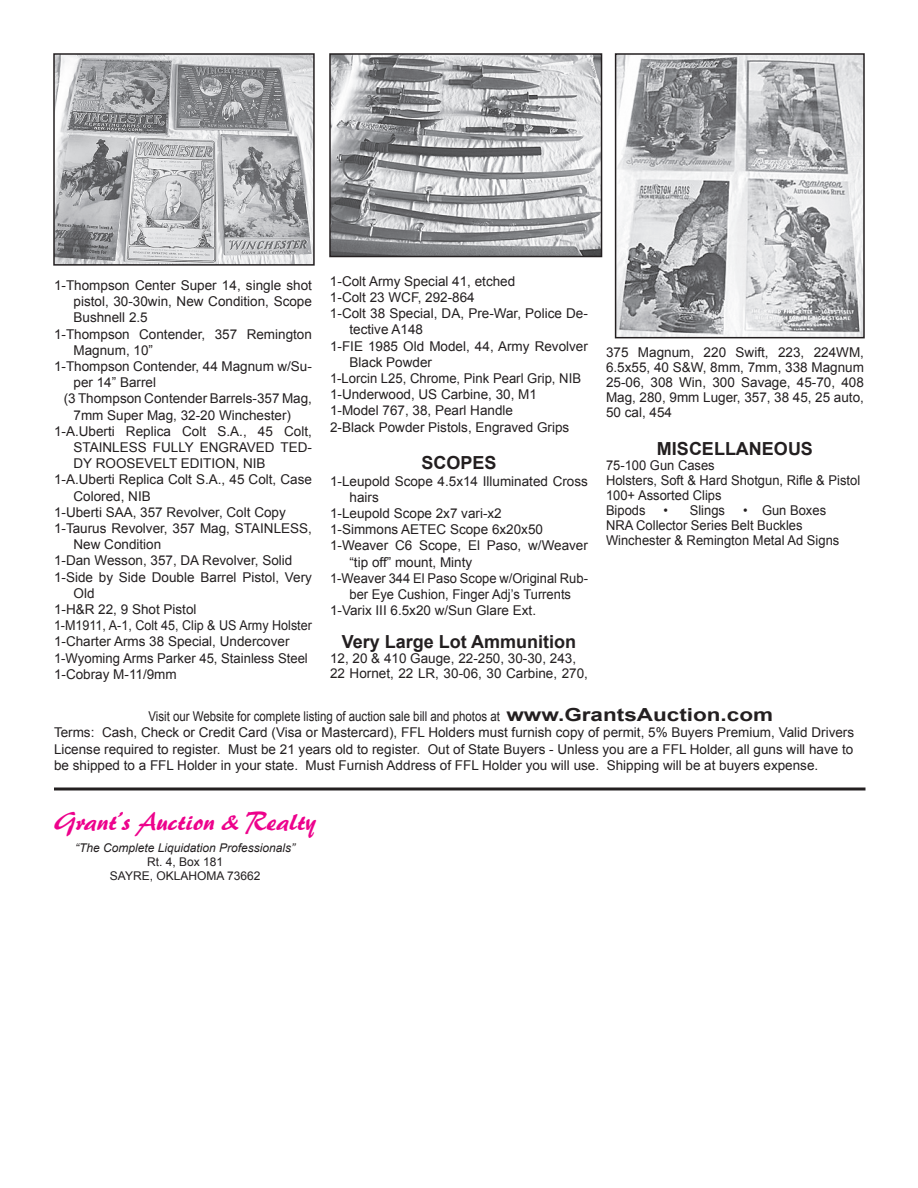
<style>
.page{position:relative;width:918px;height:1188px;background:#fff}
.page>*{position:absolute;margin:0;border:0;box-sizing:border-box;transform-origin:0 0}
.t1{font:27px "Palette D";color:#ed028c}
.t2{font:700 18px "Arial";color:#231f20}
.t3{font:13.5px/15px "Arial";color:#231f20}
.t4{font:13.5px/16.2px "Arial";color:#231f20;scale:.85 1}
.t5{font:13.5px/15px "Arial";color:#231f20;scale:.96 1}
.t6{font:13.5px "Arial";color:#231f20;scale:.93 1}
.t7{font:italic 12px "Arial";color:#231f20}
.t8{font:12px/14.4px "Arial";color:#231f20;text-align:center}
.s1{font-weight:700;font-size:18px}
</style>
<div class="page">
<hr style="left:54px;top:788px;width:812px;height:2px;background:#231f20">
<img style="left:56px;top:56px;width:256px;height:207px">
<div style="left:53px;top:53px;width:262px;height:213px;border:2px solid #231f20"></div>
<img style="left:618px;top:56px;width:244px;height:279px">
<div style="left:615px;top:53px;width:250px;height:285px;border:2px solid #231f20"></div>
<img style="left:332px;top:56px;width:267px;height:198px">
<div style="left:329px;top:53px;width:273px;height:204px;border:2px solid #231f20"></div>
<p class="t3" style="left:54px;top:278px;width:259px">1-Thompson Center Super 14, single shot</p>
<p class="t3" style="left:73px;top:294px;width:240px">pistol, 30-30win, New Condition, Scope</p>
<p class="t3" style="left:74px;top:310px;width:76px">Bushnell 2.5</p>
<p class="t3" style="left:54px;top:326px;width:259px">1-Thompson Contender, 357 Remington</p>
<p class="t3" style="left:74px;top:343px;width:81px">Magnum, 10”</p>
<p class="t3" style="left:54px;top:359px;width:259px">1-Thompson Contender, 44 Magnum w/Su-</p>
<p class="t3" style="left:74px;top:375px;width:84px">per 14” Barrel</p>
<p class="t3" style="left:64px;top:391px;width:250px">(3 Thompson Contender Barrels-357 Mag,</p>
<p class="t3" style="left:74px;top:407px;width:219px">7mm Super Mag, 32-20 Winchester)</p>
<p class="t3" style="left:54px;top:424px;width:259px">1-A.Uberti Replica Colt S.A., 45 Colt,</p>
<p class="t3" style="left:74px;top:440px;width:240px">STAINLESS FULLY ENGRAVED TED-</p>
<p class="t3" style="left:73px;top:456px;width:194px">DY ROOSEVELT EDITION, NIB</p>
<p class="t3" style="left:54px;top:472px;width:259px">1-A.Uberti Replica Colt S.A., 45 Colt, Case</p>
<p class="t3" style="left:74px;top:488px;width:79px">Colored, NIB</p>
<p class="t3" style="left:54px;top:505px;width:233px">1-Uberti SAA, 357 Revolver, Colt Copy</p>
<p class="t3" style="left:54px;top:521px;width:259px">1-Taurus Revolver, 357 Mag, STAINLESS,</p>
<p class="t3" style="left:74px;top:537px;width:89px">New Condition</p>
<p class="t3" style="left:54px;top:553px;width:240px">1-Dan Wesson, 357, DA Revolver, Solid</p>
<p class="t3" style="left:54px;top:569px;width:259px">1-Side by Side Double Barrel Pistol, Very</p>
<p class="t3" style="left:74px;top:586px;width:23px">Old</p>
<p class="t3" style="left:54px;top:602px;width:144px">1-H&amp;R 22, 9 Shot Pistol</p>
<p class="t6" style="left:54px;top:618px;width:279px">1-M1911, A-1, Colt 45, Clip &amp; US Army Holster</p>
<p class="t3" style="left:54px;top:634px;width:237px">1-Charter Arms 38 Special, Undercover</p>
<p class="t3" style="left:54px;top:650px;width:255px">1-Wyoming Arms Parker 45, Stainless Steel</p>
<p class="t3" style="left:54px;top:667px;width:124px">1-Cobray M-11/9mm</p>
<p class="t3" style="left:330px;top:274px;width:187px">1-Colt Army Special 41, etched</p>
<p class="t3" style="left:330px;top:290px;width:146px">1-Colt 23 WCF, 292-864</p>
<p class="t3" style="left:330px;top:306px;width:259px">1-Colt 38 Special, DA, Pre-War, Police De-</p>
<p class="t3" style="left:349px;top:322px;width:75px">tective A148</p>
<p class="t3" style="left:330px;top:338px;width:259px">1-FIE 1985 Old Model, 44, Army Revolver</p>
<p class="t3" style="left:350px;top:355px;width:84px">Black Powder</p>
<p class="t3" style="left:330px;top:371px;width:253px">1-Lorcin L25, Chrome, Pink Pearl Grip, NIB</p>
<p class="t3" style="left:330px;top:387px;width:209px">1-Underwood, US Carbine, 30, M1</p>
<p class="t3" style="left:330px;top:403px;width:185px">1-Model 767, 38, Pearl Handle</p>
<p class="t3" style="left:330px;top:419px;width:241px">2-Black Powder Pistols, Engraved Grips</p>
<h2 class="t2" style="left:421px;top:453px;width:77px">SCOPES</h2>
<p class="t3" style="left:330px;top:473px;width:259px">1-Leupold Scope 4.5x14 Illuminated Cross</p>
<p class="t3" style="left:350px;top:490px;width:31px">hairs</p>
<p class="t3" style="left:330px;top:506px;width:173px">1-Leupold Scope 2x7 vari-x2</p>
<p class="t3" style="left:330px;top:522px;width:215px">1-Simmons AETEC Scope 6x20x50</p>
<p class="t3" style="left:330px;top:538px;width:259px">1-Weaver C6 Scope, El Paso, w/Weaver</p>
<p class="t3" style="left:349px;top:554px;width:124px">“tip off” mount, Minty</p>
<p class="t5" style="left:330px;top:571px;width:270px">1-Weaver 344 El Paso Scope w/Original Rub-</p>
<p class="t5" style="left:350px;top:587px;width:232px">ber Eye Cushion, Finger Adj’s Turrents</p>
<p class="t3" style="left:330px;top:603px;width:208px">1-Varix III 6.5x20 w/Sun Glare Ext.</p>
<h2 class="t2" style="left:342px;top:631px;width:236px">Very Large Lot Ammunition</h2>
<p class="t3" style="left:330px;top:651px;width:259px">12, 20 &amp; 410 Gauge, 22-250, 30-30, 243,<br>22 Hornet, 22 LR, 30-06, 30 Carbine, 270,</p>
<p class="t3" style="left:606px;top:345px;width:260px;text-align:justify">375 Magnum, 220 Swift, 223, 224WM, 6.5x55, 40 S&amp;W, 8mm, 7mm, 338 Magnum 25-06, 308 Win, 300 Savage, 45-70, 408<br>Mag, 280, 9mm Luger, 357, 38 45, 25 auto, 50 cal, 454</p>
<h2 class="t2" style="left:657px;top:438px;width:158px">MISCELLANEOUS</h2>
<p class="t5" style="left:606px;top:458px;width:266px">75-100 Gun Cases<br>Holsters, Soft &amp; Hard Shotgun, Rifle &amp; Pistol<br>100+ Assorted Clips<br>Bipods</p>
<p class="t5" style="left:606px;top:503px;width:245px;text-indent:137px">• Gun Boxes<br>NRA Collector Series Belt Buckles<br>Winchester &amp; Remington Metal Ad Signs</p>
<p class="t5" style="left:664px;top:503px;width:66px">• Slings</p>
<p class="t4" style="left:54px;top:708px;width:943px;text-indent:94px">Visit our Website for complete listing of auction sale bill and photos at <span class="s1">www.GrantsAuction.com<br></span>Terms: Cash, Check or Credit Card (Visa or Mastercard), FFL Holders must furnish copy of permit, 5% Buyers Premium, Valid Drivers License required to register. Must be 21 years old to register. Out of State Buyers - Unless you are a FFL Holder, all guns will have to be shipped to a FFL Holder in your state. Must Furnish Address of FFL Holder you will use. Shipping will be at buyers expense.</p>
<h1 class="t1" style="left:54px;top:804px;width:263px">Grant’s Auction &amp; Realty</h1>
<p class="t7" style="left:75px;top:841px;width:222px">“The Complete Liquidation Professionals”</p>
<p class="t8" style="left:110px;top:855px;width:152px">Rt. 4, Box 181<br>SAYRE, OKLAHOMA 73662</p>
</div>
